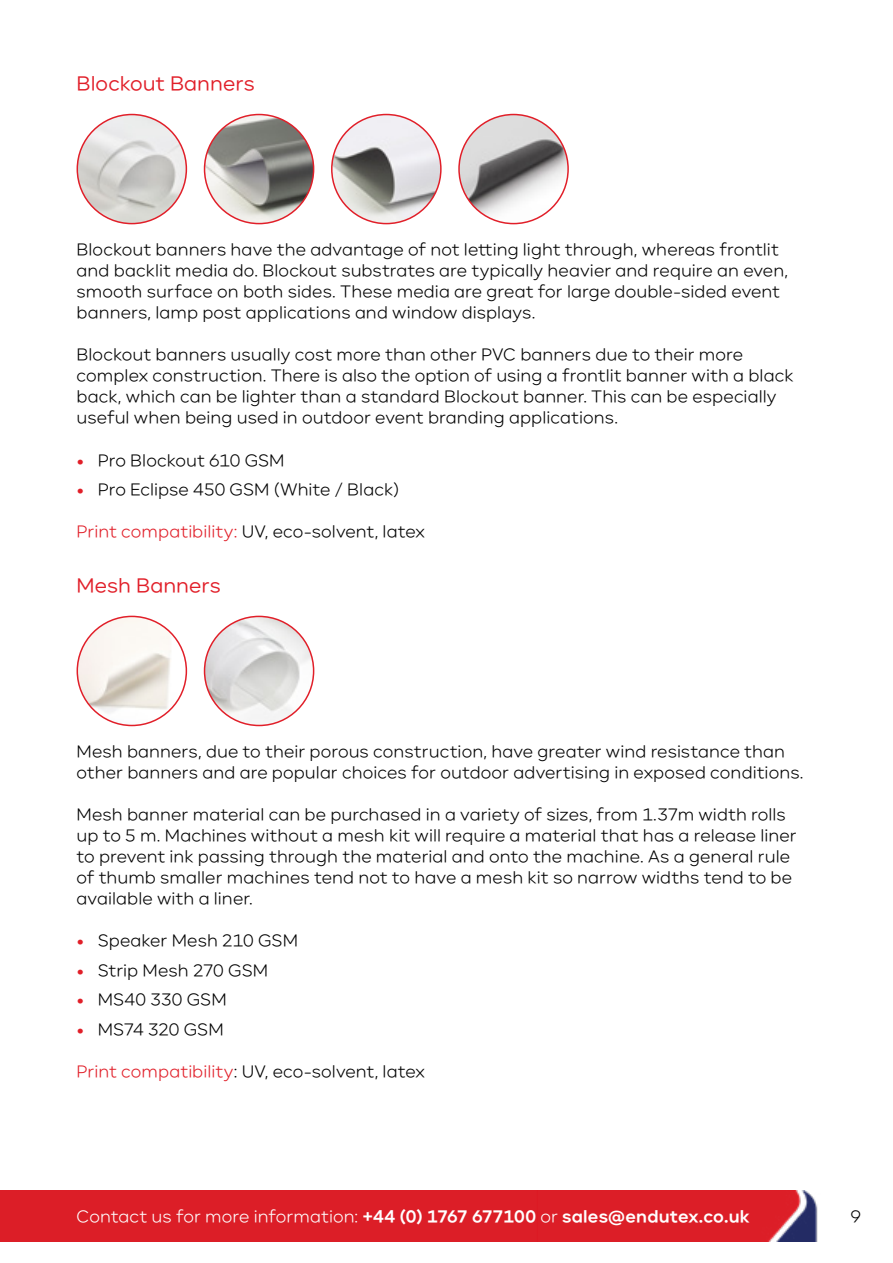
<style>
.page{position:relative;width:893px;height:1263px;background:#fff}
.page>*{position:absolute;margin:0;border:0;box-sizing:border-box;transform-origin:0 0}
.t1{font:19.5px "Carmen Sans";letter-spacing:.005em;color:#e11f29}
.t2{font:300 16.5px/21px "Carmen Sans";letter-spacing:.005em;color:#000}
.t3{font:700 16.5px "Carmen Sans";letter-spacing:.01em;color:#fff}
.s1{font-weight:800;color:#e11f29}
.s2{color:#e11f29}
.s3{font-weight:300}
</style>
<div class="page">
<img style="left:538px;top:1191px;width:280px;height:51px">
<div style="left:0;top:1191px;width:538px;height:51px;background:#dc1e27"></div>
<img style="left:77px;top:115px;width:109px;height:109px;border-radius:55px">
<div style="left:77px;top:114px;width:110px;height:110px;border:2px solid #e11f29;border-radius:50%"></div>
<img style="left:205px;top:115px;width:109px;height:109px;border-radius:55px">
<div style="left:204px;top:114px;width:110px;height:110px;border:2px solid #e11f29;border-radius:50%"></div>
<img style="left:332px;top:115px;width:109px;height:109px;border-radius:55px">
<div style="left:331px;top:114px;width:111px;height:110px;border:2px solid #e11f29;border-radius:50%"></div>
<img style="left:459px;top:115px;width:109px;height:109px;border-radius:55px">
<div style="left:458px;top:114px;width:111px;height:110px;border:2px solid #e11f29;border-radius:50%"></div>
<img style="left:77px;top:616px;width:109px;height:109px;border-radius:55px">
<div style="left:77px;top:616px;width:110px;height:110px;border:2px solid #e11f29;border-radius:50%"></div>
<img style="left:205px;top:616px;width:109px;height:109px;border-radius:55px">
<div style="left:204px;top:616px;width:110px;height:110px;border:2px solid #e11f29;border-radius:50%"></div>
<p class="t1" style="left:77px;top:71px;width:180px">Blockout Banners</p>
<p class="t2" style="left:77px;top:239px;width:713px">Blockout banners have the advantage of not letting light through, whereas frontlit and backlit media do. Blockout substrates are typically heavier and require an even, smooth surface on both sides. These media are great for large double-sided event banners, lamp post applications and window displays.</p>
<p class="t2" style="left:77px;top:344px;width:718px">Blockout banners usually cost more than other PVC banners due to their more complex construction. There is also the option of using a frontlit banner with a black back, which can be lighter than a standard Blockout banner. This can be especially useful when being used in outdoor event branding applications.</p>
<p class="t2" style="left:77px;top:449px;width:210px"><span class="s1">•</span> Pro Blockout 610 GSM</p>
<p class="t2" style="left:77px;top:479px;width:324px"><span class="s1">•</span> Pro Eclipse 450 GSM (White / Black)</p>
<p class="t2" style="left:77px;top:521px;width:350px"><span class="s2">Print compatibility:</span> UV, eco-solvent, latex</p>
<p class="t1" style="left:77px;top:573px;width:146px">Mesh Banners</p>
<p class="t2" style="left:77px;top:741px;width:728px">Mesh banners, due to their porous construction, have greater wind resistance than other banners and are popular choices for outdoor advertising in exposed conditions.</p>
<p class="t2" style="left:77px;top:804px;width:722px">Mesh banner material can be purchased in a variety of sizes, from 1.37m width rolls up to 5 m. Machines without a mesh kit will require a material that has a release liner to prevent ink passing through the material and onto the machine. As a general rule of thumb smaller machines tend not to have a mesh kit so narrow widths tend to be available with a liner.</p>
<p class="t2" style="left:77px;top:930px;width:223px"><span class="s1">•</span> Speaker Mesh 210 GSM</p>
<p class="t2" style="left:77px;top:960px;width:193px"><span class="s1">•</span> Strip Mesh 270 GSM</p>
<p class="t2" style="left:77px;top:989px;width:152px"><span class="s1">•</span> MS40 330 GSM</p>
<p class="t2" style="left:77px;top:1019px;width:149px"><span class="s1">•</span> MS74 320 GSM</p>
<p class="t2" style="left:77px;top:1061px;width:350px"><span class="s2">Print compatibility</span>: UV, eco-solvent, latex</p>
<p class="t3" style="left:77px;top:1205px;width:675px"><span class="s3">Contact us for more information:</span> +44 (0) 1767 677100 <span class="s3">or</span> sales@endutex.co.uk</p>
<p class="t2" style="left:850px;top:1206px;width:12px">9</p>
</div>
